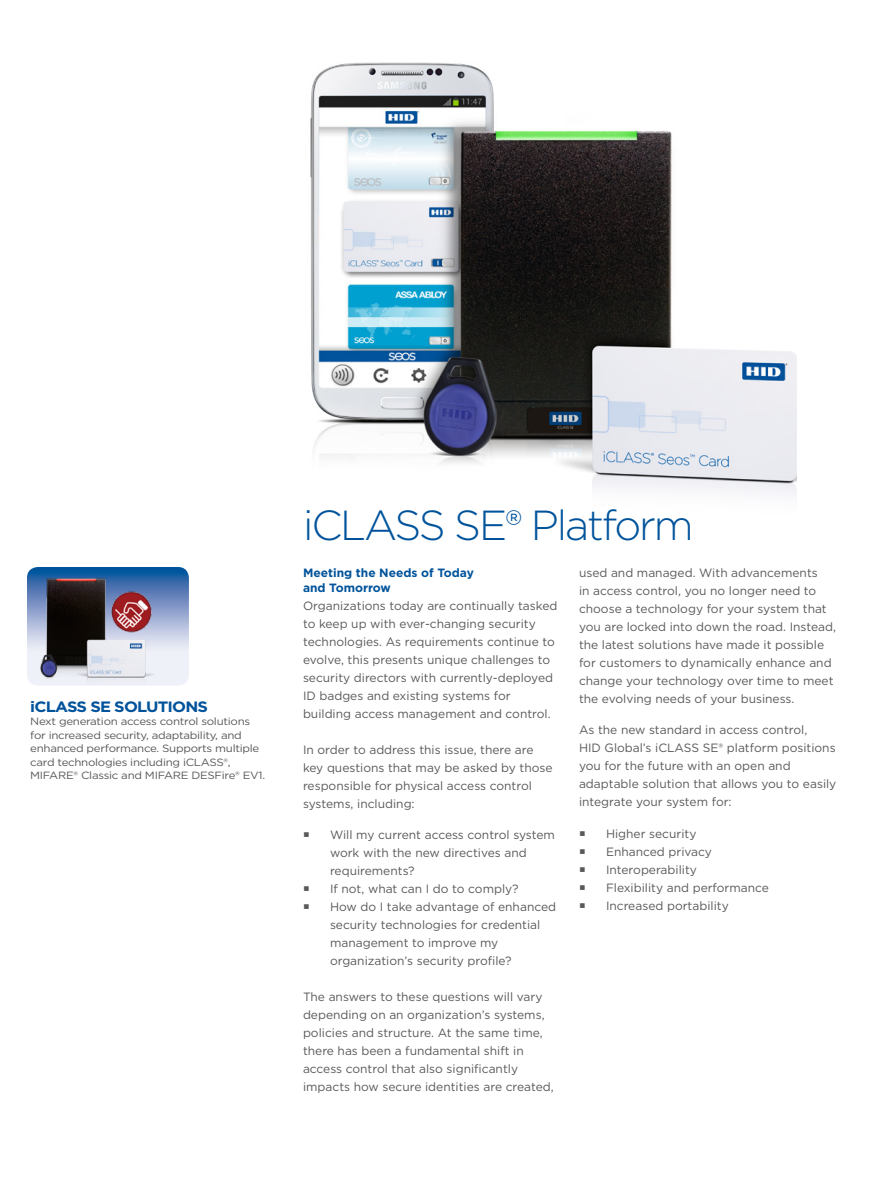
<style>
.page{position:relative;width:891px;height:1188px;background:#fff}
.page>*{position:absolute;margin:0;border:0;box-sizing:border-box;transform-origin:0 0}
.t1{font:300 42px "Gotham";letter-spacing:-.05em;color:#00539b}
.t2{font:700 15px "Gotham";letter-spacing:-.05em;color:#00539b;scale:1.09 1}
.t3{font:12px/18px "Gotham";color:#58595b}
.t4{font:700 12px/15px "Gotham";color:#00539b}
.t5{font:10.5px/13.5px "Gotham";letter-spacing:-.025em;color:#58595b;scale:1.09 1}
</style>
<div class="page">
<svg style="left:27px;top:567px;width:162px;height:118px"></svg>
<img style="left:33px;top:570px;width:125px;height:116px">
<img style="left:310px;top:62px;width:486px;height:432px">
<p class="t2" style="left:30px;top:697px;width:165px">iCLASS SE SOLUTIONS</p>
<p class="t5" style="left:30px;top:715px;width:217px">Next generation access control solutions for increased security, adaptability, and enhanced performance. Supports multiple card technologies including iCLASS®, MIFARE® Classic and MIFARE DESFire® EV1.</p>
<p class="t1" style="left:303px;top:499px;width:392px">iCLASS SE® Platform</p>
<p class="t4" style="left:303px;top:565px;width:173px">Meeting the Needs of Today and Tomorrow</p>
<p class="t3" style="left:303px;top:596px;width:256px">Organizations today are continually tasked to keep up with ever-changing security technologies. As requirements continue to evolve, this presents unique challenges to security directors with currently-deployed ID badges and existing systems for building access management and control.</p>
<p class="t3" style="left:303px;top:740px;width:251px">In order to address this issue, there are key questions that may be asked by those responsible for physical access control systems, including:</p>
<p class="t3" style="left:330px;top:826px;width:227px">Will my current access control system work with the new directives and requirements?</p>
<p class="t3" style="left:330px;top:880px;width:190px">If not, what can I do to comply?</p>
<p class="t3" style="left:330px;top:898px;width:228px">How do I take advantage of enhanced security technologies for credential management to improve my organization’s security profile?</p>
<p class="t3" style="left:303px;top:988px;width:252px">The answers to these questions will vary depending on an organization’s systems, policies and structure. At the same time, there has been a fundamental shift in access control that also significantly impacts how secure identities are created,</p>
<p class="t3" style="left:579px;top:563px;width:259px">used and managed. With advancements<br>in access control, you no longer need to choose a technology for your system that you are locked into down the road. Instead, the latest solutions have made it possible for customers to dynamically enhance and change your technology over time to meet the evolving needs of your business.</p>
<p class="t3" style="left:579px;top:721px;width:259px">As the new standard in access control,<br>HID Global’s iCLASS SE® platform positions you for the future with an open and adaptable solution that allows you to easily integrate your system for:</p>
<p class="t3" style="left:606px;top:824px;width:92px">Higher security</p>
<p class="t3" style="left:606px;top:842px;width:108px">Enhanced privacy</p>
<p class="t3" style="left:606px;top:860px;width:92px">Interoperability</p>
<p class="t3" style="left:606px;top:878px;width:165px">Flexibility and performance</p>
<p class="t3" style="left:606px;top:896px;width:124px">Increased portability</p>
</div>
